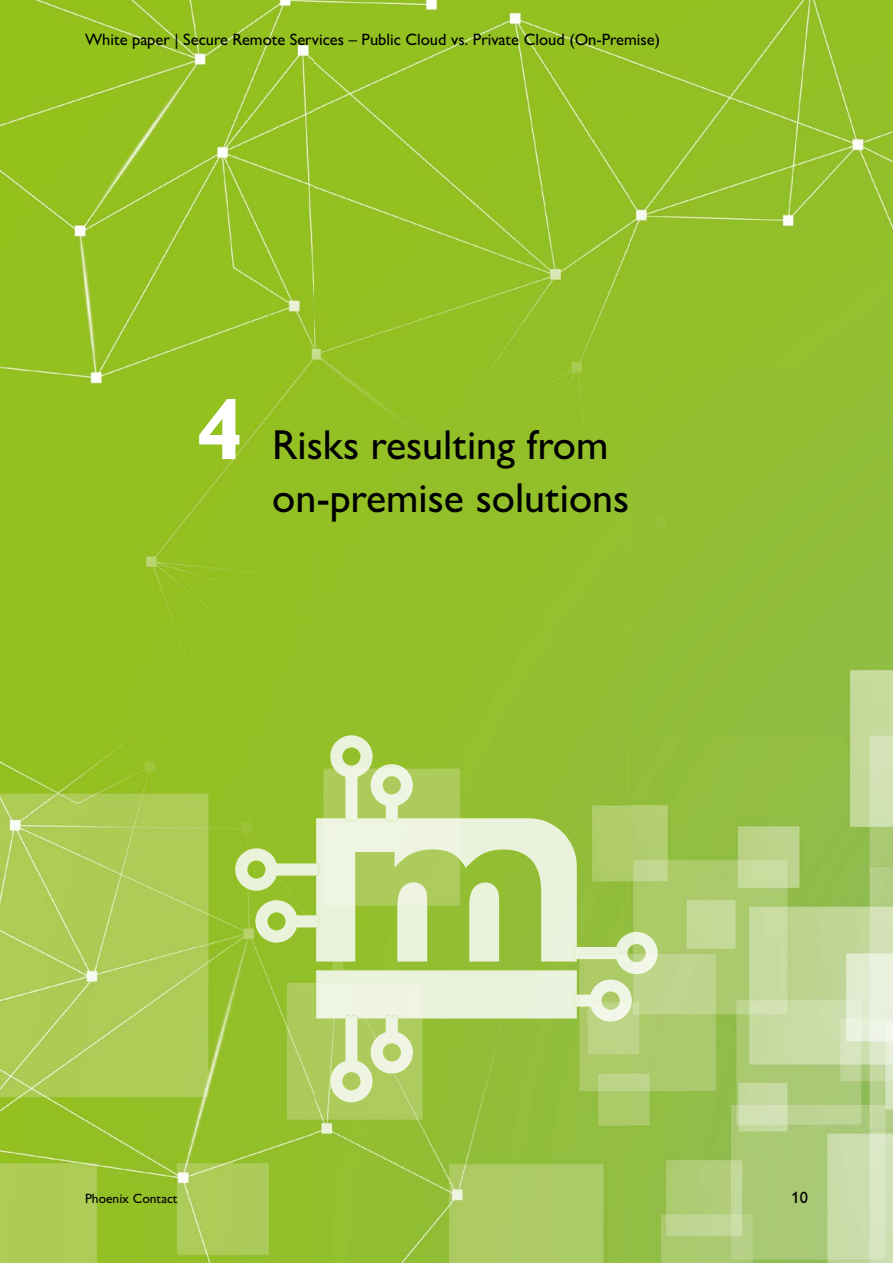
<style>
.page{position:relative;width:893px;height:1263px;background:#fff}
.page>*{position:absolute;margin:0;border:0;box-sizing:border-box;transform-origin:0 0}
.t1{font:42px/52.5px "Px C Gill Alt One";color:#000}
.t2{font:16.5px "Px C Gill Alt One";color:#000}
.t3{font:13.5px "Px C Gill Alt One";color:#000}
.s1{font-weight:700;font-size:87px;color:#fff}
</style>
<div class="page">
<img style="left:0;top:0;width:893px;height:1263px">
<img style="left:316px;top:958px;width:261px;height:3px">
<img style="left:316px;top:970px;width:261px;height:48px">
<img style="left:235px;top:735px;width:402px;height:223px">
<img style="left:330px;top:979px;width:302px;height:123px">
<p class="t2" style="left:85px;top:30px;width:576px">White paper | Secure Remote Services – Public Cloud vs. Private Cloud (On-Premise)</p>
<h1 class="t1" style="left:272px;top:418px;width:359px;text-indent:-77px"><span class="s1">4</span> Risks resulting from on-premise solutions</h1>
<p class="t3" style="left:85px;top:1190px;width:94px">Phoenix Contact</p>
<p class="t2" style="left:791px;top:1188px;width:18px">10</p>
</div>
